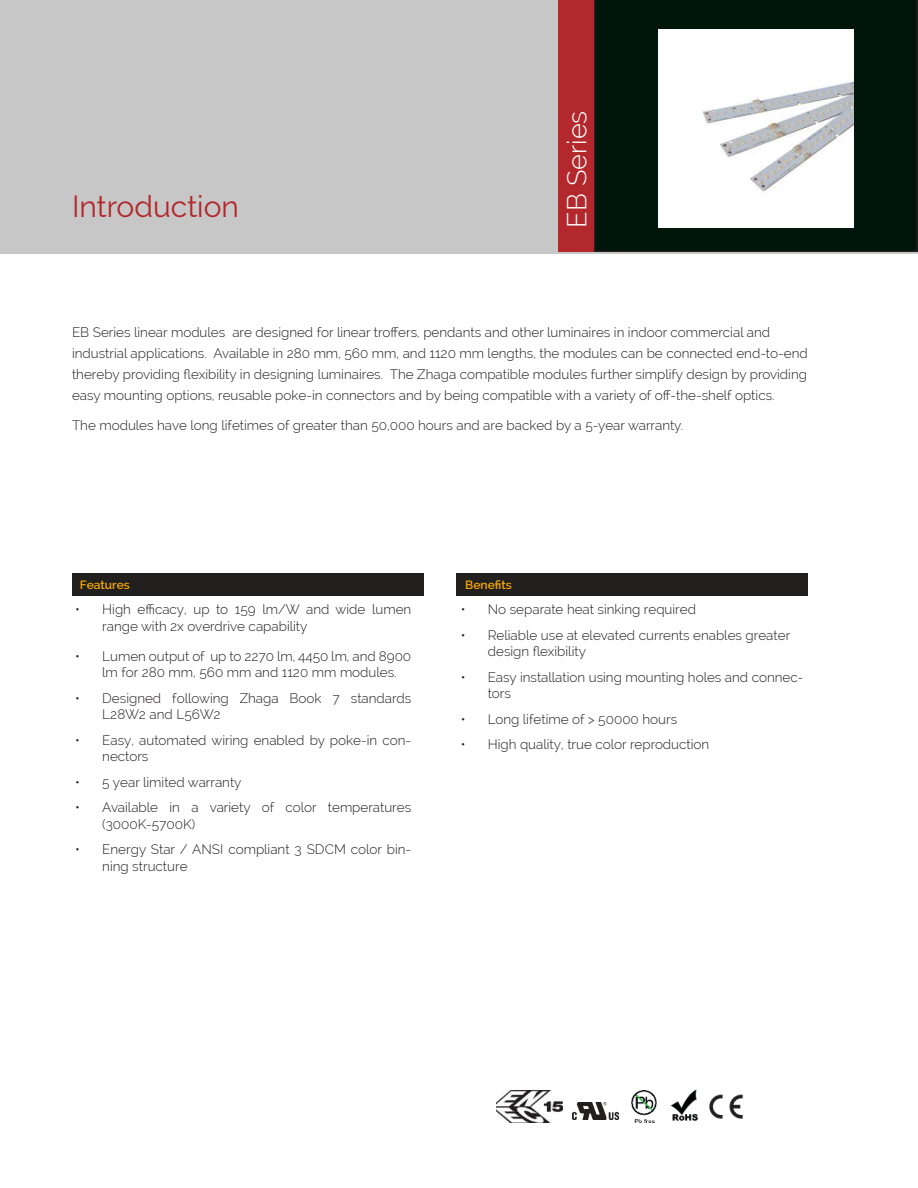
<style>
.page{position:relative;width:918px;height:1188px;background:#fff}
.page>*{position:absolute;margin:0;border:0;box-sizing:border-box;transform-origin:0 0}
.t1{font:30px "Raleway";color:#b2282c}
.t2{font:300 27px "Raleway";color:#fff}
.t3{font:300 13.5px/16.5px "Raleway";color:#221f1f}
.t4{font:600 12px "Raleway";color:#f6a800}
</style>
<div class="page">
<div style="left:0;top:0;width:918px;height:253px;background:#c8c7c7"></div>
<div style="left:558px;top:0;width:36px;height:252px;background:#b2282c"></div>
<div style="left:72px;top:574px;width:351px;height:22px;background:#221f1f"></div>
<div style="left:456px;top:574px;width:351px;height:22px;background:#221f1f"></div>
<div style="left:594px;top:0;width:324px;height:252px;background:#00160a"></div>
<img style="left:658px;top:30px;width:196px;height:198px">
<img style="left:670px;top:1089px;width:28px;height:32px">
<img style="left:631px;top:1090px;width:26px;height:33px">
<img style="left:573px;top:1102px;width:46px;height:18px">
<img style="left:709px;top:1094px;width:35px;height:25px">
<img style="left:496px;top:1090px;width:66px;height:33px">
<h1 class="t1" style="left:72px;top:195px;width:168px">Introduction</h1>
<h2 class="t2" style="left:566px;top:228px;width:119px;rotate:-90deg">EB Series</h2>
<p class="t3" style="left:72px;top:321px;width:737px;line-height:21px">EB Series linear modules are designed for linear tro昀昀ers, pendants and other luminaires in indoor commercial and industrial applications. Available in 280 mm, 560 mm, and 1120 mm lengths, the modules can be connected end-to-end thereby providing 昀氀exibility in designing luminaires. The Zhaga compatible modules further simplify design by providing easy mounting options, reusable poke-in connectors and by being compatible with a variety of o昀昀-the-shelf optics.</p>
<p class="t3" style="left:72px;top:417px;width:613px">The modules have long lifetimes of greater than 50,000 hours and are backed by a 5-year warranty.</p>
<p class="t4" style="left:80px;top:580px;width:52px">Features</p>
<p class="t3" style="left:102px;top:602px;width:311px;text-indent:-27px">• High e昀케cacy, up to 159 lm/W and wide lumen range with 2x overdrive capability</p>
<p class="t3" style="left:102px;top:649px;width:311px;text-indent:-27px">• Lumen output of up to 2270 lm, 4450 lm, and 8900 lm for 280 mm, 560 mm and 1120 mm modules.</p>
<p class="t3" style="left:102px;top:691px;width:311px;text-indent:-27px">• Designed following Zhaga Book 7 standards<br>L28W2 and L56W2</p>
<p class="t3" style="left:102px;top:733px;width:310px;text-indent:-27px">• Easy, automated wiring enabled by poke-in con&shy;nectors</p>
<p class="t3" style="left:75px;top:775px;width:168px">• 5 year limited warranty</p>
<p class="t3" style="left:102px;top:800px;width:310px;text-indent:-27px">• Available in a variety of color temperatures (3000K-5700K)</p>
<p class="t3" style="left:102px;top:842px;width:310px;text-indent:-27px">• Energy Star / ANSI compliant 3 SDCM color bin&shy;ning structure</p>
<p class="t4" style="left:465px;top:578px;width:48px">Bene昀椀ts</p>
<p class="t3" style="left:461px;top:602px;width:237px">• No separate heat sinking required</p>
<p class="t3" style="left:488px;top:628px;width:304px;text-indent:-27px">• Reliable use at elevated currents enables greater design 昀氀exibility</p>
<p class="t3" style="left:488px;top:670px;width:317px;text-indent:-27px">• Easy installation using mounting holes and connec&shy;tors</p>
<p class="t3" style="left:461px;top:712px;width:218px">• Long lifetime of &gt; 50000 hours</p>
<p class="t3" style="left:461px;top:737px;width:250px">• High quality, true color reproduction</p>
</div>
